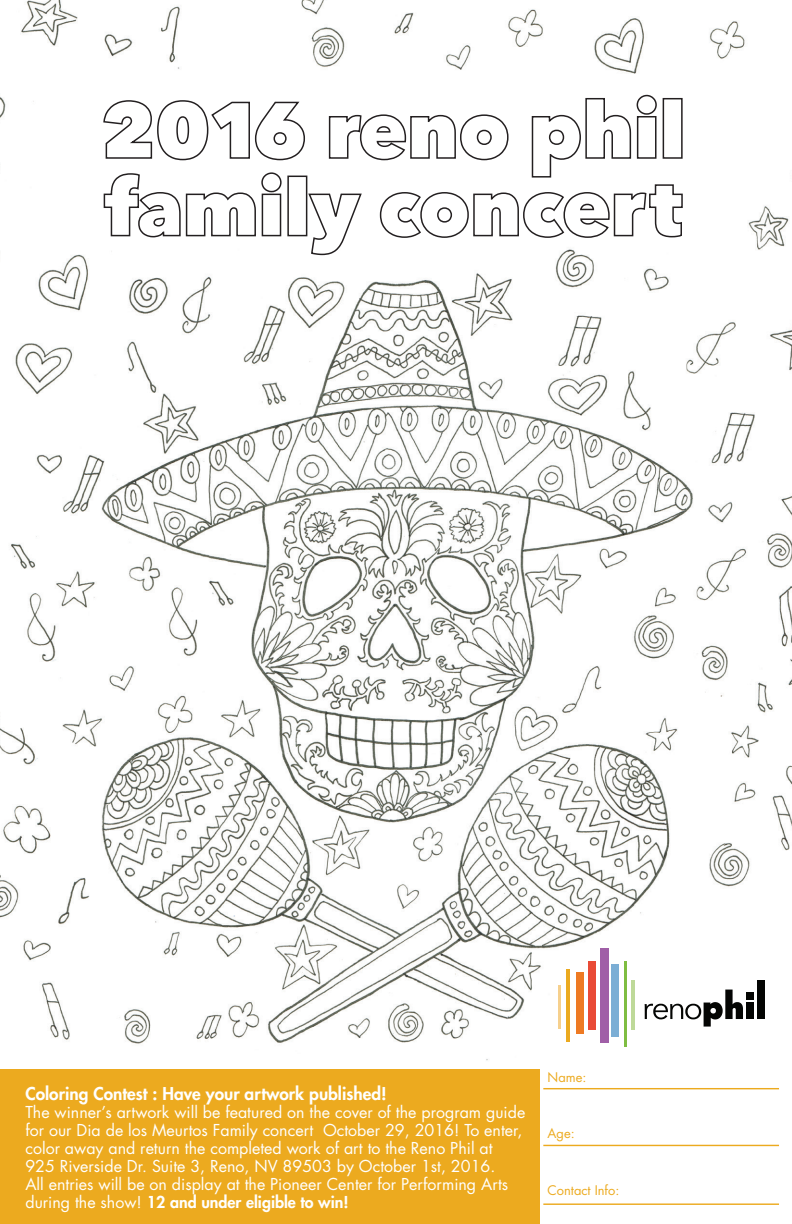
<style>
.page{position:relative;width:792px;height:1224px;background:#fff}
.page>*{position:absolute;margin:0;border:0;box-sizing:border-box;transform-origin:0 0}
.t1{font:800 17.2px "Futura Std";color:#fff}
.t2{font:16px/18px "Futura Std";color:#fff}
.t3{font:13px "Futura Std";color:#ecaa1f}
.s1{font-weight:800}
</style>
<div class="page">
<img style="left:0;top:0;width:792px;height:1070px">
<div style="left:0;top:1070px;width:540px;height:154px;background:#ecaa1f"></div>
<hr style="left:543px;top:1088px;width:236px;height:1px;background:#ecaa1f">
<hr style="left:543px;top:1145px;width:236px;height:1px;background:#ecaa1f">
<hr style="left:543px;top:1203px;width:236px;height:2px;background:#ecaa1f">
<svg style="left:645px;top:990px;width:98px;height:37px"></svg>
<div style="left:746px;top:1003px;width:7px;height:16px;background:#040503"></div>
<div style="left:757px;top:980px;width:7px;height:39px;background:#040503"></div>
<div style="left:746px;top:993px;width:7px;height:7px;background:#040503"></div>
<hr style="left:558px;top:986px;width:3px;height:43px;background:#f6d08d">
<hr style="left:632px;top:980px;width:3px;height:49px;background:#bed999">
<div style="left:588px;top:961px;width:7px;height:68px;background:#e94b36"></div>
<div style="left:600px;top:948px;width:8px;height:95px;background:#a05fa7"></div>
<div style="left:611px;top:965px;width:8px;height:72px;background:#7baed5"></div>
<hr style="left:624px;top:961px;width:3px;height:86px;background:#7fbd41">
<hr style="left:566px;top:969px;width:4px;height:72px;background:#ebaa20">
<div style="left:577px;top:973px;width:7px;height:61px;background:#ee7a23"></div>
<svg style="left:102px;top:99px;width:204px;height:62px"></svg>
<svg style="left:328px;top:114px;width:181px;height:47px"></svg>
<svg style="left:531px;top:94px;width:127px;height:84px"></svg>
<div style="left:663px;top:98px;width:20px;height:61px;border:1px solid #231f20"></div>
<svg style="left:103px;top:171px;width:180px;height:67px"></svg>
<div style="left:287px;top:176px;width:20px;height:60px;border:1px solid #231f20"></div>
<svg style="left:307px;top:192px;width:56px;height:64px"></svg>
<svg style="left:379px;top:184px;width:305px;height:55px"></svg>
<p class="t1" style="left:25px;top:1082px;width:363px">Coloring Contest : Have your artwork published!</p>
<p class="t2" style="left:25px;top:1103px;width:501px">The winner’s artwork will be featured on the cover of the program guide for our Dia de los Meurtos Family concert October 29, 2016! To enter, color away and return the completed work of art to the Reno Phil at 925 Riverside Dr. Suite 3, Reno, NV 89503 by October 1st, 2016.<br>All entries will be on display at the Pioneer Center for Performing Arts during the show! <span class="s1">12 and under eligible to win!</span></p>
<p class="t3" style="left:548px;top:1068px;width:40px">Name:</p>
<p class="t3" style="left:548px;top:1125px;width:29px">Age:</p>
<p class="t3" style="left:548px;top:1182px;width:73px">Contact Info:</p>
</div>
